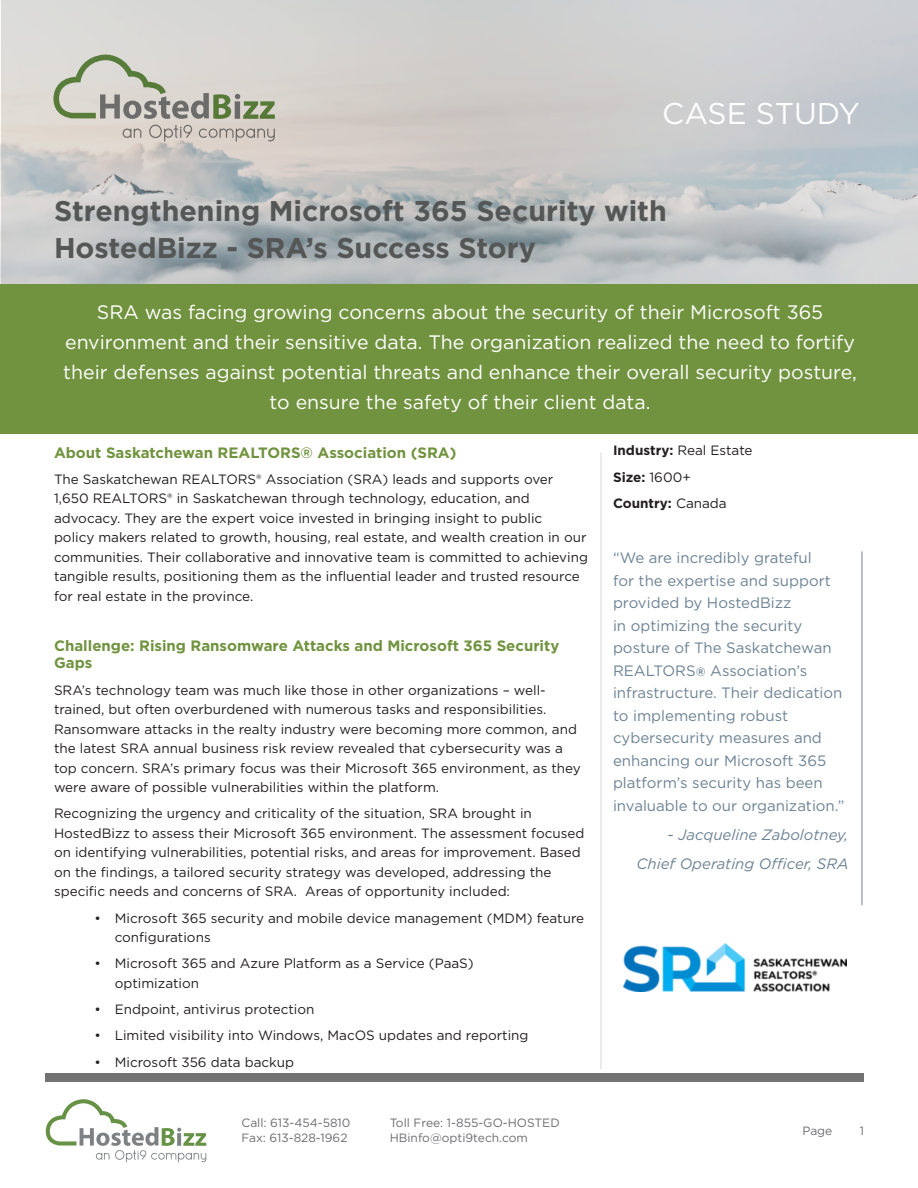
<style>
.page{position:relative;width:918px;height:1188px;background:#fff}
.page>*{position:absolute;margin:0;border:0;box-sizing:border-box;transform-origin:0 0}
.t1{font:30px "Gotham";color:#fff}
.SUB_TITLE{font:700 28.5px "Gotham";color:#555656}
.t2{font:19.5px/30px "Gotham";color:#fff;text-align:center}
.INSET_BLUE_QUOTE{font:15px/22.5px "Gotham";color:#6d8394}
.BODY_COPY{font:700 15px/17.2px "Gotham";color:#71933f}
.INSET_BLUE_QUOTE-2{font:italic 15px "Gotham";color:#6d8394}
.SUBHEAD{font:700 15px "Gotham";color:#71933f}
.BODY_COPY-2{font:13.5px/19.5px "Gotham";color:#231f20}
.BODY_COPY-3{font:700 13.5px "Gotham";color:#231f20}
.t3{font:12px/15px "Gotham";color:#6c6d70}
.s1{font-weight:700}
.s2{font-weight:400}
.s3{font-weight:700;font-size:12px}
</style>
<div class="page">
<img style="left:0;top:0;width:918px;height:284px">
<div style="left:0;top:284px;width:918px;height:149px;background:#71933f"></div>
<hr style="left:601px;top:453px;width:1px;height:616px;background:#595959">
<hr style="left:862px;top:551px;width:1px;height:354px;background:#6c8697">
<img style="left:624px;top:944px;width:222px;height:47px">
<div style="left:45px;top:1073px;width:819px;height:8px;background:#717271"></div>
<svg style="left:46px;top:1099px;width:160px;height:63px"></svg>
<p class="t1" style="left:662px;top:95px;width:199px">CASE STUDY</p>
<p class="SUB_TITLE" style="left:54px;top:194px;width:614px">Strengthening Microsoft 365 Security with</p>
<p class="SUB_TITLE" style="left:54px;top:232px;width:483px">HostedBizz - SRA’s Success Story</p>
<p class="t2" style="left:63px;top:297px;width:795px">SRA was facing growing concerns about the security of their Microsoft 365 environment and their sensitive data. The organization realized the need to fortify their defenses against potential threats and enhance their overall security posture, to ensure the safety of their client data.</p>
<p class="SUBHEAD" style="left:54px;top:444px;width:404px">About Saskatchewan REALTORS® Association (SRA)</p>
<p class="BODY_COPY-2" style="left:54px;top:469px;width:536px">The Saskatchewan REALTORS® Association (SRA) leads and supports over 1,650 REALTORS® in Saskatchewan through technology, education, and advocacy. They are the expert voice invested in bringing insight to public<br>policy makers related to growth, housing, real estate, and wealth creation in our communities. Their collaborative and innovative team is committed to achieving tangible results, positioning them as the influential leader and trusted resource for real estate in the province.</p>
<p class="BODY_COPY" style="left:54px;top:637px;width:507px">Challenge: Rising Ransomware Attacks and Microsoft 365 Security<br>Gaps</p>
<p class="BODY_COPY-2" style="left:54px;top:680px;width:528px">SRA’s technology team was much like those in other organizations – well&shy;trained, but often overburdened with numerous tasks and responsibilities.<br>Ransomware attacks in the realty industry were becoming more common, and the latest SRA annual business risk review revealed that cybersecurity was a top concern. SRA’s primary focus was their Microsoft 365 environment, as they were aware of possible vulnerabilities within the platform.</p>
<p class="BODY_COPY-2" style="left:54px;top:804px;width:532px">Recognizing the urgency and criticality of the situation, SRA brought in HostedBizz to assess their Microsoft 365 environment. The assessment focused on identifying vulnerabilities, potential risks, and areas for improvement. Based on the findings, a tailored security strategy was developed, addressing the specific needs and concerns of SRA. Areas of opportunity included:</p>
<p class="BODY_COPY-2" style="left:115px;top:908px;width:471px;text-indent:-20px">• Microsoft 365 security and mobile device management (MDM) feature configurations</p>
<p class="BODY_COPY-2" style="left:115px;top:954px;width:361px;text-indent:-20px">• Microsoft 365 and Azure Platform as a Service (PaaS) optimization</p>
<p class="BODY_COPY-2" style="left:94px;top:999px;width:221px">• Endpoint, antivirus protection</p>
<p class="BODY_COPY-2" style="left:94px;top:1026px;width:436px">• Limited visibility into Windows, MacOS updates and reporting</p>
<p class="BODY_COPY-2" style="left:94px;top:1052px;width:201px">• Microsoft 356 data backup</p>
<p class="BODY_COPY-2" style="left:613px;top:441px;width:141px"><span class="s1">Industry:</span> Real Estate</p>
<p class="BODY_COPY-3" style="left:613px;top:469px;width:79px">Size: <span class="s2">1600+</span></p>
<p class="BODY_COPY-3" style="left:613px;top:495px;width:115px">Country: <span class="s2">Canada</span></p>
<p class="INSET_BLUE_QUOTE" style="left:613px;top:547px;width:233px">“We are incredibly grateful<br>for the expertise and support provided by HostedBizz<br>in optimizing the security posture of The Saskatchewan<br>REALTORS<span class="s3">®</span> Association’s infrastructure. Their dedication to implementing robust cybersecurity measures and enhancing our Microsoft 365 platform’s security has been invaluable to our organization.”</p>
<p class="INSET_BLUE_QUOTE-2" style="left:668px;top:825px;width:182px">- Jacqueline Zabolotney,</p>
<p class="INSET_BLUE_QUOTE-2" style="left:637px;top:854px;width:213px">Chief Operating Officer, SRA</p>
<p class="t3" style="left:242px;top:1115px;width:111px">Call: 613-454-5810<br>Fax: 613-828-1962</p>
<p class="t3" style="left:390px;top:1115px;width:172px">Toll Free: 1-855-GO-HOSTED<br>HBinfo@opti9tech.com</p>
<p class="t3" style="left:802px;top:1123px;width:31px">Page</p>
<p class="t3" style="left:860px;top:1123px;width:6px">1</p>
</div>
